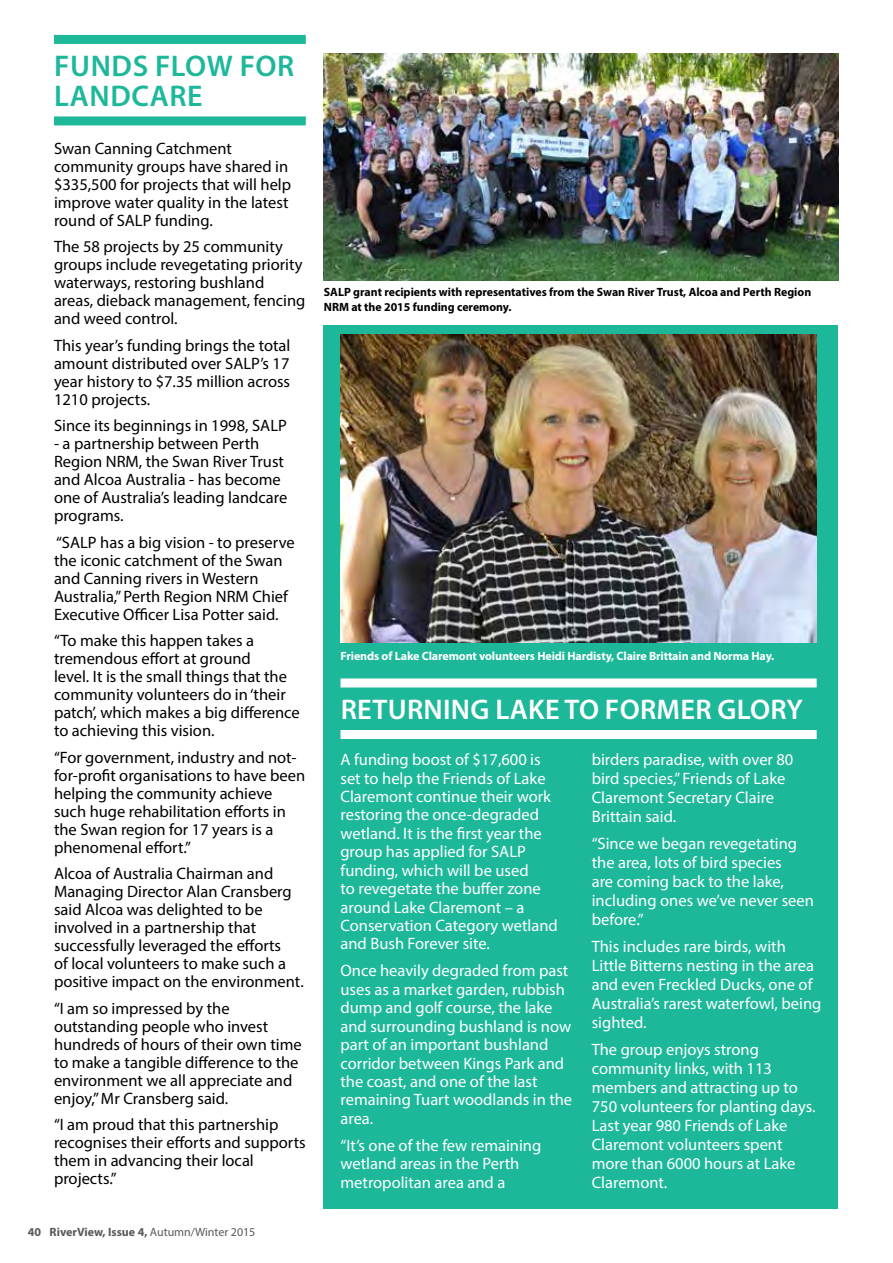
<style>
.page{position:relative;width:893px;height:1263px;background:#fff}
.page>*{position:absolute;margin:0;border:0;box-sizing:border-box;transform-origin:0 0}
.t1{font:600 30px/30px "Myriad Pro";letter-spacing:.02em;color:#1db89a}
.t2{font:600 28.5px "Myriad Pro";letter-spacing:.01em;color:#fff}
.t3{font:16.5px/18px "Myriad Pro";color:#000}
.t4{font:16.5px/18.5px "Myriad Pro";color:#fff}
.t5{font:700 12px/15px "Myriad Pro";color:#000}
.t6{font:700 12px "Myriad Pro";letter-spacing:-.01em;color:#fff}
.t7{font:700 12px "Myriad Pro";color:#58595b}
.s1{font-weight:400}
</style>
<div class="page">
<img style="left:324px;top:53px;width:515px;height:228px">
<div style="left:324px;top:326px;width:514px;height:883px;background:#1db89a"></div>
<img style="left:340px;top:335px;width:477px;height:307px">
<div style="left:340px;top:678px;width:477px;height:9px;background:#fff"></div>
<div style="left:340px;top:730px;width:477px;height:9px;background:#fff"></div>
<div style="left:54px;top:35px;width:252px;height:9px;background:#1db89a"></div>
<div style="left:54px;top:116px;width:252px;height:9px;background:#1db89a"></div>
<h1 class="t1" style="left:54px;top:50px;width:242px">FUNDS FLOW FOR<br>LANDCARE</h1>
<p class="t3" style="left:54px;top:139px;width:239px">Swan Canning Catchment community groups have shared in $335,500 for projects that will help improve water quality in the latest round of SALP funding.</p>
<p class="t3" style="left:54px;top:237px;width:253px">The 58 projects by 25 community groups include revegetating priority waterways, restoring bushland areas, dieback management, fencing and weed control.</p>
<p class="t3" style="left:54px;top:336px;width:238px;text-align:justify">This year’s funding brings the total amount distributed over SALP’s 17 year history to $7.35 million across 1210 projects.</p>
<p class="t3" style="left:54px;top:416px;width:234px">Since its beginnings in 1998, SALP</p>
<p class="t3" style="left:54px;top:434px;width:235px">- a partnership between Perth<br>Region NRM, the Swan River Trust and Alcoa Australia - has become one of Australia’s leading landcare programs.</p>
<p class="t3" style="left:54px;top:533px;width:242px">“SALP has a big vision - to preserve the iconic catchment of the Swan and Canning rivers in Western Australia,” Perth Region NRM Chief Executive Officer Lisa Potter said.</p>
<p class="t3" style="left:54px;top:631px;width:247px">“To make this happen takes a tremendous effort at ground<br>level. It is the small things that the community volunteers do in ‘their patch’, which makes a big difference to achieving this vision.</p>
<p class="t3" style="left:54px;top:748px;width:253px">“For government, industry and not&shy;for-profit organisations to have been helping the community achieve such huge rehabilitation efforts in the Swan region for 17 years is a phenomenal effort.”</p>
<p class="t3" style="left:54px;top:864px;width:251px">Alcoa of Australia Chairman and Managing Director Alan Cransberg said Alcoa was delighted to be involved in a partnership that successfully leveraged the efforts<br>of local volunteers to make such a positive impact on the environment.</p>
<p class="t3" style="left:54px;top:999px;width:249px">“I am so impressed by the outstanding people who invest hundreds of hours of their own time to make a tangible difference to the environment we all appreciate and enjoy,” Mr Cransberg said.</p>
<p class="t3" style="left:54px;top:1115px;width:253px">“I am proud that this partnership recognises their efforts and supports them in advancing their local projects.”</p>
<p class="t7" style="left:28px;top:1224px;width:229px">40 RiverView, Issue 4, <span class="s1">Autumn/Winter 2015</span></p>
<p class="t5" style="left:324px;top:284px;width:489px">SALP grant recipients with representatives from the Swan River Trust, Alcoa and Perth Region<br>NRM at the 2015 funding ceremony.</p>
<p class="t6" style="left:340px;top:648px;width:435px">Friends of Lake Claremont volunteers Heidi Hardisty, Claire Brittain and Norma Hay.</p>
<h2 class="t2" style="left:341px;top:692px;width:464px">RETURNING LAKE TO FORMER GLORY</h2>
<p class="t4" style="left:340px;top:750px;width:219px">A funding boost of $17,600 is set to help the Friends of Lake<br>Claremont continue their work restoring the once-degraded wetland. It is the first year the group has applied for SALP funding, which will be used<br>to revegetate the buffer zone around Lake Claremont – a<br>Conservation Category wetland and Bush Forever site.</p>
<p class="t4" style="left:340px;top:961px;width:233px">Once heavily degraded from past uses as a market garden, rubbish dump and golf course, the lake and surrounding bushland is now part of an important bushland corridor between Kings Park and the coast, and one of the last remaining Tuart woodlands in the area.</p>
<p class="t4" style="left:340px;top:1136px;width:202px">“It’s one of the few remaining wetland areas in the Perth metropolitan area and a</p>
<p class="t4" style="left:592px;top:750px;width:203px;line-height:18.9px">birders paradise, with over 80 bird species,” Friends of Lake<br>Claremont Secretary Claire<br>Brittain said.</p>
<p class="t4" style="left:592px;top:834px;width:224px;line-height:18.9px">“Since we began revegetating the area, lots of bird species<br>are coming back to the lake, including ones we’ve never seen before.”</p>
<p class="t4" style="left:592px;top:937px;width:231px;line-height:18.9px">This includes rare birds, with<br>Little Bitterns nesting in the area and even Freckled Ducks, one of<br>Australia’s rarest waterfowl, being sighted.</p>
<p class="t4" style="left:592px;top:1040px;width:225px;line-height:18.9px">The group enjoys strong community links, with 113 members and attracting up to<br>750 volunteers for planting days.<br>Last year 980 Friends of Lake<br>Claremont volunteers spent more than 6000 hours at Lake<br>Claremont.</p>
</div>
